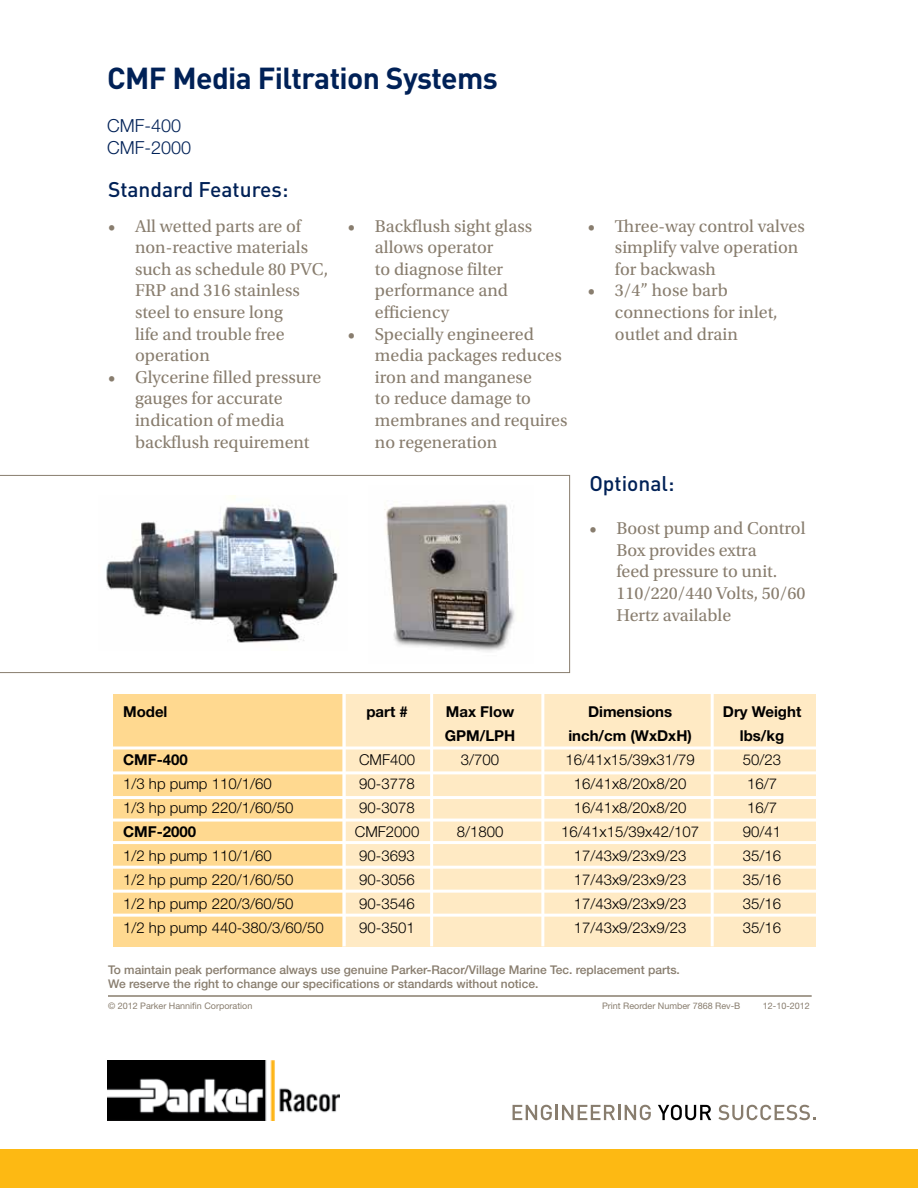
<style>
.page{position:relative;width:918px;height:1188px;background:#fff}
.page>*{position:absolute;margin:0;border:0;box-sizing:border-box;transform-origin:0 0}
.t1{font:700 30px "DINOT";letter-spacing:-.02em;color:#002157}
.t2{font:500 21px "DINOT";color:#002157}
.t3{font:18px/21.6px "Utopia Std";color:#887d6e}
.t4{font:300 18px/21.6px "Helvetica Neue LT Std";color:#002157}
.t5{font:300 15px "Helvetica Neue LT Std";color:#000}
.t6{font:700 15px "Helvetica Neue LT Std";color:#000}
.t7{font:500 12px/14.4px "Helvetica Neue LT Std";color:#887d6e}
.t8{font:9px "Helvetica Neue LT Std";color:#887d6e}
</style>
<div class="page">
<svg style="left:513px;top:1105px;width:39px;height:15px"></svg>
<hr style="left:555px;top:1105px;width:3px;height:15px;background:#887d6e">
<svg style="left:562px;top:1105px;width:89px;height:15px"></svg>
<svg style="left:658px;top:1105px;width:53px;height:15px"></svg>
<svg style="left:718px;top:1105px;width:98px;height:15px"></svg>
<img style="left:108px;top:1061px;width:232px;height:59px">
<div style="left:0;top:1150px;width:918px;height:38px;background:#fdb913"></div>
<div style="left:329px;top:694px;width:487px;height:252px;background:#ffeac4"></div>
<div style="left:113px;top:694px;width:229px;height:252px;background:#ffd990"></div>
<hr style="left:108px;top:747px;width:714px;height:3px;background:#fff">
<hr style="left:108px;top:771px;width:714px;height:3px;background:#fff">
<hr style="left:108px;top:841px;width:714px;height:3px;background:#fff">
<hr style="left:108px;top:796px;width:714px;height:3px;background:#fff">
<hr style="left:108px;top:819px;width:714px;height:3px;background:#fff">
<hr style="left:108px;top:866px;width:714px;height:3px;background:#fff">
<hr style="left:108px;top:890px;width:714px;height:3px;background:#fff">
<hr style="left:108px;top:914px;width:714px;height:3px;background:#fff">
<hr style="left:343px;top:690px;width:3px;height:256px;background:#fff">
<hr style="left:430px;top:690px;width:3px;height:256px;background:#fff">
<hr style="left:541px;top:690px;width:3px;height:256px;background:#fff">
<hr style="left:711px;top:690px;width:3px;height:256px;background:#fff">
<hr style="left:108px;top:995px;width:704px;height:2px;background:#887d6e">
<svg style="left:0;top:475px;width:570px;height:198px"></svg>
<img style="left:369px;top:485px;width:165px;height:179px">
<img style="left:98px;top:496px;width:250px;height:155px">
<h1 class="t1" style="left:107px;top:58px;width:392px">CMF Media Filtration Systems</h1>
<p class="t4" style="left:107px;top:114px;width:86px">CMF-400<br>CMF-2000</p>
<p class="t2" style="left:108px;top:176px;width:182px">Standard Features:</p>
<p class="t3" style="left:135px;top:215px;width:195px;text-indent:-27px">• All wetted parts are of non-reactive materials such as schedule 80 PVC,<br>FRP and 316 stainless steel to ensure long<br>life and trouble free operation</p>
<p class="t3" style="left:135px;top:366px;width:188px;text-indent:-27px">• Glycerine filled pressure gauges for accurate indication of media backflush requirement</p>
<p class="t3" style="left:375px;top:215px;width:159px;text-indent:-27px">• Backflush sight glass allows operator<br>to diagnose filter performance and efficiency</p>
<p class="t3" style="left:375px;top:323px;width:194px;text-indent:-27px">• Specially engineered media packages reduces iron and manganese<br>to reduce damage to membranes and requires no regeneration</p>
<p class="t3" style="left:615px;top:215px;width:191px;text-indent:-27px">• Three-way control valves simplify valve operation for backwash</p>
<p class="t3" style="left:615px;top:280px;width:164px;text-indent:-27px">• 3/4” hose barb connections for inlet, outlet and drain</p>
<p class="t2" style="left:589px;top:469px;width:87px">Optional:</p>
<p class="t3" style="left:616px;top:518px;width:191px;text-indent:-27px">• Boost pump and Control<br>Box provides extra<br>feed pressure to unit.<br>110/220/440 Volts, 50/60<br>Hertz available</p>
<p class="t6" style="left:123px;top:703px;width:46px">Model</p>
<p class="t6" style="left:366px;top:703px;width:43px">part #</p>
<p class="t6" style="left:446px;top:703px;width:70px">Max Flow</p>
<p class="t6" style="left:588px;top:703px;width:86px">Dimensions</p>
<p class="t6" style="left:723px;top:703px;width:80px">Dry Weight</p>
<p class="t6" style="left:445px;top:727px;width:72px">GPM/LPH</p>
<p class="t6" style="left:568px;top:727px;width:125px">inch/cm (WxDxH)</p>
<p class="t6" style="left:740px;top:727px;width:46px">lbs/kg</p>
<p class="t6" style="left:123px;top:751px;width:66px">CMF-400</p>
<p class="t5" style="left:359px;top:751px;width:58px">CMF400</p>
<p class="t5" style="left:461px;top:751px;width:40px">3/700</p>
<p class="t5" style="left:565px;top:751px;width:131px">16/41x15/39x31/79</p>
<p class="t5" style="left:743px;top:751px;width:40px">50/23</p>
<p class="t5" style="left:123px;top:775px;width:150px">1/3 hp pump 110/1/60</p>
<p class="t5" style="left:359px;top:775px;width:57px">90-3778</p>
<p class="t5" style="left:574px;top:775px;width:114px">16/41x8/20x8/20</p>
<p class="t5" style="left:747px;top:775px;width:32px">16/7</p>
<p class="t5" style="left:123px;top:799px;width:172px">1/3 hp pump 220/1/60/50</p>
<p class="t5" style="left:359px;top:799px;width:57px">90-3078</p>
<p class="t5" style="left:574px;top:799px;width:114px">16/41x8/20x8/20</p>
<p class="t5" style="left:747px;top:799px;width:32px">16/7</p>
<p class="t6" style="left:123px;top:823px;width:75px">CMF-2000</p>
<p class="t5" style="left:355px;top:823px;width:66px">CMF2000</p>
<p class="t5" style="left:457px;top:823px;width:48px">8/1800</p>
<p class="t5" style="left:561px;top:823px;width:139px">16/41x15/39x42/107</p>
<p class="t5" style="left:743px;top:823px;width:40px">90/41</p>
<p class="t5" style="left:123px;top:847px;width:150px">1/2 hp pump 110/1/60</p>
<p class="t5" style="left:359px;top:847px;width:57px">90-3693</p>
<p class="t5" style="left:574px;top:847px;width:114px">17/43x9/23x9/23</p>
<p class="t5" style="left:743px;top:847px;width:40px">35/16</p>
<p class="t5" style="left:123px;top:871px;width:172px">1/2 hp pump 220/1/60/50</p>
<p class="t5" style="left:359px;top:871px;width:57px">90-3056</p>
<p class="t5" style="left:574px;top:871px;width:114px">17/43x9/23x9/23</p>
<p class="t5" style="left:743px;top:871px;width:40px">35/16</p>
<p class="t5" style="left:123px;top:895px;width:172px">1/2 hp pump 220/3/60/50</p>
<p class="t5" style="left:359px;top:895px;width:57px">90-3546</p>
<p class="t5" style="left:574px;top:895px;width:114px">17/43x9/23x9/23</p>
<p class="t5" style="left:743px;top:895px;width:40px">35/16</p>
<p class="t5" style="left:123px;top:919px;width:202px">1/2 hp pump 440-380/3/60/50</p>
<p class="t5" style="left:359px;top:919px;width:57px">90-3501</p>
<p class="t5" style="left:574px;top:919px;width:114px">17/43x9/23x9/23</p>
<p class="t5" style="left:743px;top:919px;width:40px">35/16</p>
<p class="t7" style="left:108px;top:962px;width:573px">To maintain peak performance always use genuine Parker-Racor/Village Marine Tec. replacement parts.<br>We reserve the right to change our specifications or standards without notice.</p>
<p class="t8" style="left:108px;top:1000px;width:146px">© 2012 Parker Hannifin Corporation</p>
<p class="t8" style="left:602px;top:1000px;width:140px">Print Reorder Number 7868 Rev-B</p>
<p class="t8" style="left:763px;top:1000px;width:49px">12-10-2012</p>
</div>
